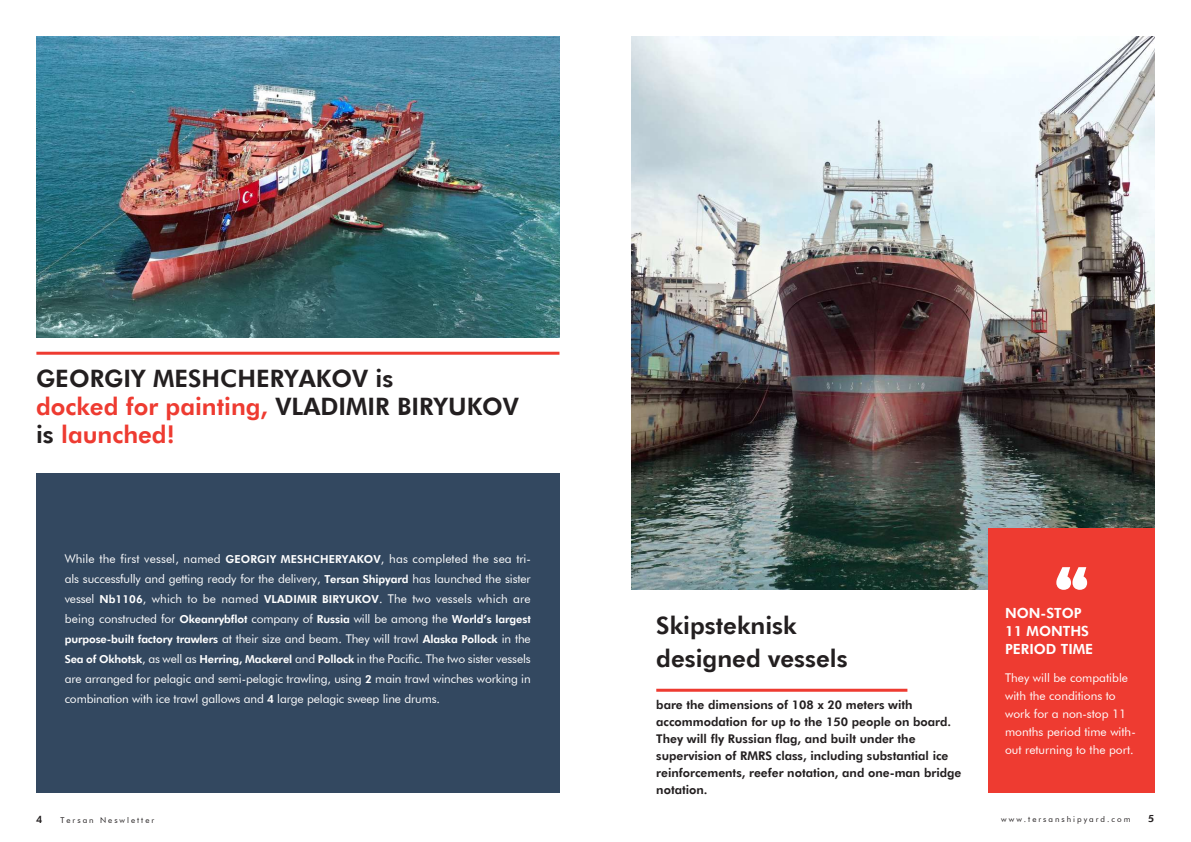
<style>
.page{position:relative;width:1191px;height:842px;background:#fff}
.page>*{position:absolute;margin:0;border:0;box-sizing:border-box;transform-origin:0 0}
.t1{font:800 24px/28px "Futura BT";color:#231f20}
.t2{font:800 14px/18px "Futura BT";color:#fff}
.t3{font:12px/20px "Futura BT";color:#fff;text-align:justify}
.t4{font:800 12px/17px "Futura BT";color:#231f20}
.t5{font:800 11px "Futura BT";letter-spacing:-.01em;color:#fff}
.t6{font:800 10px "Futura BT";color:#231f20}
.t7{font:8px "Futura BT";letter-spacing:.25em;color:#231f20}
.s1{color:#ee3b31}
.s2{font-weight:800;font-size:11px}
.s3{font-weight:400;font-size:12px}
</style>
<div class="page">
<div style="left:36px;top:473px;width:523px;height:320px;background:#334860"></div>
<img style="left:631px;top:37px;width:524px;height:553px">
<img style="left:36px;top:37px;width:523px;height:300px">
<div style="left:988px;top:529px;width:167px;height:264px;background:#ee3b31"></div>
<hr style="left:656px;top:689px;width:251px;height:3px;background:#ee3b31">
<hr style="left:36px;top:352px;width:523px;height:3px;background:#ee3b31">
<svg style="left:1056px;top:567px;width:31px;height:23px"></svg>
<h1 class="t1" style="left:36px;top:364px;width:484px">GEORGIY MESHCHERYAKOV is<br><span class="s1">docked for painting,</span> VLADIMIR BIRYUKOV is <span class="s1">launched!</span></h1>
<p class="t3" style="left:65px;top:548px;width:467px">While the first vessel, named <span class="s2">GEORGIY MESHCHERYAKOV</span>, has completed the sea tri&shy;als successfully and getting ready for the delivery, <span class="s2">Tersan Shipyard</span> has launched the sister vessel <span class="s2">Nb1106</span>, which to be named <span class="s2">VLADIMIR BIRYUKOV</span>. The two vessels which are being constructed for <span class="s2">Okeanrybflot</span> company of <span class="s2">Russia</span> will be among the <span class="s2">World’s largest</span></p>
<p class="t5" style="left:65px;top:632px;width:467px">purpose-built factory trawlers <span class="s3">at their size and beam. They will trawl</span> Alaska Pollock <span class="s3">in the</span></p>
<p class="t3" style="left:65px;top:648px;width:467px"><span class="s2">Sea of Okhotsk</span>, as well as <span class="s2">Herring, Mackerel</span> and <span class="s2">Pollock</span> in the Pacific. The two sister vessels are arranged for pelagic and semi-pelagic trawling, using <span class="s2">2</span> main trawl winches working in combination with ice trawl gallows and <span class="s2">4</span> large pelagic sweep line drums.</p>
<h1 class="t1" style="left:656px;top:609px;width:193px;line-height:33px">Skipsteknisk designed vessels</h1>
<p class="t4" style="left:656px;top:696px;width:307px">bare the dimensions of 108 x 20 meters with accommodation for up to the 150 people on board.<br>They will fly Russian flag, and built under the supervision of RMRS class, including substantial ice reinforcements, reefer notation, and one-man bridge notation.</p>
<p class="t2" style="left:1005px;top:604px;width:90px">NON-STOP<br>11 MONTHS<br>PERIOD TIME</p>
<p class="t3" style="left:1005px;top:669px;width:132px;line-height:18px;text-align:left">They will be compatible with the conditions to work for a non-stop 11 months period time with&shy;out returning to the port.</p>
<p class="t6" style="left:36px;top:813px;width:8px">4</p>
<p class="t7" style="left:60px;top:815px;width:95px">Tersan Neswletter</p>
<p class="t7" style="left:1001px;top:814px;width:131px">www.tersanshipyard.com</p>
<p class="t6" style="left:1148px;top:812px;width:8px">5</p>
</div>
